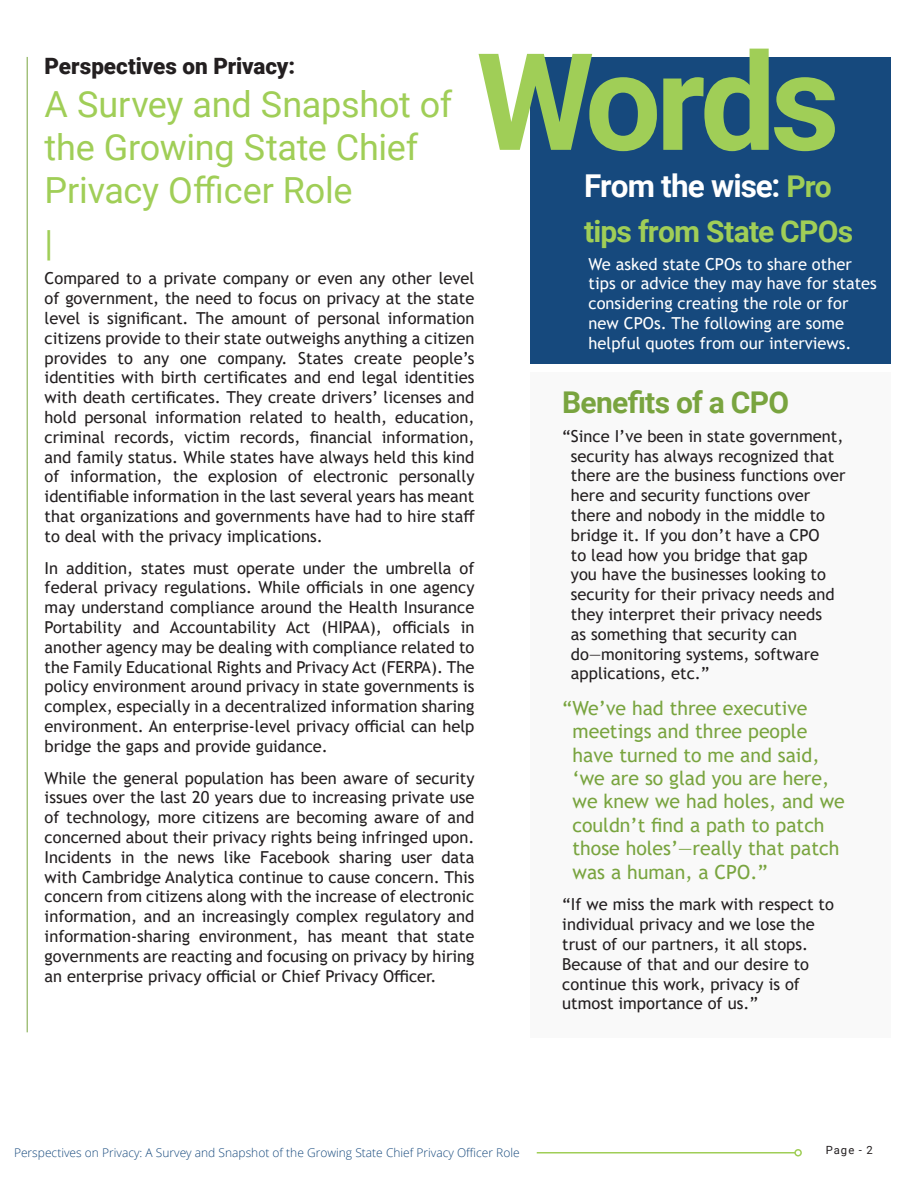
<style>
.page{position:relative;width:918px;height:1188px;background:#fff}
.page>*{position:absolute;margin:0;border:0;box-sizing:border-box;transform-origin:0 0}
.t1{font:700 135px "Roboto";letter-spacing:-.04em;color:#a0ce57}
.t2{font:36px/43.2px "Roboto";letter-spacing:-.005em;color:#a0ce57}
.t3{font:700 31.5px "Roboto";letter-spacing:-.03em;color:#fff}
.t4{font:700 30px "Roboto";letter-spacing:-.03em;color:#a0ce57}
.t5{font:700 30px "Roboto";letter-spacing:-.025em;color:#79a43f}
.t6{font:900 22.5px "Roboto";color:#231f20}
.t7{font:19.5px/23.4px "Trebuchet MS";color:#79a43f}
.t8{font:16.5px/19.8px "Trebuchet MS";color:#231f20;text-align:justify}
.t9{font:16.5px/19.8px "Trebuchet MS";color:#fff}
.t10{font:300 12px "Open Sans";color:#16497d}
.t11{font:11.25px "Roboto";color:#231f20}
.s1{font-size:30px;color:#a0ce57}
</style>
<div class="page">
<hr style="left:537px;top:1152px;width:258px;height:2px;background:#a0ce57">
<div style="left:794px;top:1149px;width:8px;height:8px;border:2px solid #a0ce57;border-radius:50%"></div>
<div style="left:530px;top:57px;width:360px;height:307px;background:#16497d"></div>
<div style="left:530px;top:372px;width:360px;height:666px;background:#f9f9f9"></div>
<hr style="left:27px;top:57px;width:1px;height:975px;background:#79a43f">
<h1 class="t1" style="left:476px;top:7px;width:365px">Words</h1>
<h3 class="t3" style="left:584px;top:163px;width:249px">From the wise: <span class="s1">Pro</span></h3>
<h3 class="t4" style="left:584px;top:210px;width:270px">tips from State CPOs</h3>
<p class="t9" style="left:589px;top:254px;width:290px">We asked state CPOs to share other tips or advice they may have for states considering creating the role or for new CPOs. The following are some helpful quotes from our interviews.</p>
<h3 class="t5" style="left:562px;top:381px;width:228px">Benefits of a CPO</h3>
<p class="t8" style="left:571px;top:426px;width:276px;text-align:left;text-indent:-9px">“Since I’ve been in state government, security has always recognized that there are the business functions over here and security functions over there and nobody in the middle to bridge it. If you don’t have a CPO<br>to lead how you bridge that gap<br>you have the businesses looking to security for their privacy needs and they interpret their privacy needs<br>as something that security can do—monitoring systems, software applications, etc.”</p>
<p class="t7" style="left:573px;top:696px;width:274px;text-indent:-10px">“We’ve had three executive meetings and three people have turned to me and said, ‘we are so glad you are here, we knew we had holes, and we couldn’t find a path to patch those holes’—really that patch was a human, a CPO.”</p>
<p class="t8" style="left:562px;top:895px;width:273px;text-align:left">“If we miss the mark with respect to individual privacy and we lose the trust of our partners, it all stops.<br>Because of that and our desire to continue this work, privacy is of utmost importance of us.”</p>
<h3 class="t6" style="left:45px;top:50px;width:252px">Perspectives on Privacy:</h3>
<h2 class="t2" style="left:45px;top:81px;width:409px">A Survey and Snapshot of the Growing State Chief<br>Privacy Officer Role</h2>
<h2 class="t2" style="left:45px;top:220px;width:10px">|</h2>
<p class="t8" style="left:45px;top:269px;width:432px">Compared to a private company or even any other level of government, the need to focus on privacy at the state level is significant. The amount of personal information citizens provide to their state outweighs anything a citizen provides to any one company. States create people’s identities with birth certificates and end legal identities with death certificates. They create drivers’ licenses and hold personal information related to health, education, criminal records, victim records, financial information, and family status. While states have always held this kind of information, the explosion of electronic personally identifiable information in the last several years has meant that organizations and governments have had to hire staff to deal with the privacy implications.</p>
<p class="t8" style="left:45px;top:558px;width:431px">In addition, states must operate under the umbrella of federal privacy regulations. While officials in one agency may understand compliance around the Health Insurance Portability and Accountability Act (HIPAA), officials in another agency may be dealing with compliance related to the Family Educational Rights and Privacy Act (FERPA). The policy environment around privacy in state governments is complex, especially in a decentralized information sharing environment. An enterprise-level privacy official can help bridge the gaps and provide guidance.</p>
<p class="t8" style="left:45px;top:768px;width:431px">While the general population has been aware of security issues over the last 20 years due to increasing private use of technology, more citizens are becoming aware of and concerned about their privacy rights being infringed upon.<br>Incidents in the news like Facebook sharing user data with Cambridge Analytica continue to cause concern. This concern from citizens along with the increase of electronic information, and an increasingly complex regulatory and information-sharing environment, has meant that state governments are reacting and focusing on privacy by hiring an enterprise privacy official or Chief Privacy Officer.</p>
<p class="t10" style="left:14px;top:1144px;width:507px">Perspectives on Privacy: A Survey and Snapshot of the Growing State Chief Privacy Officer Role</p>
<p class="t11" style="left:826px;top:1142px;width:48px">Page - 2</p>
</div>
